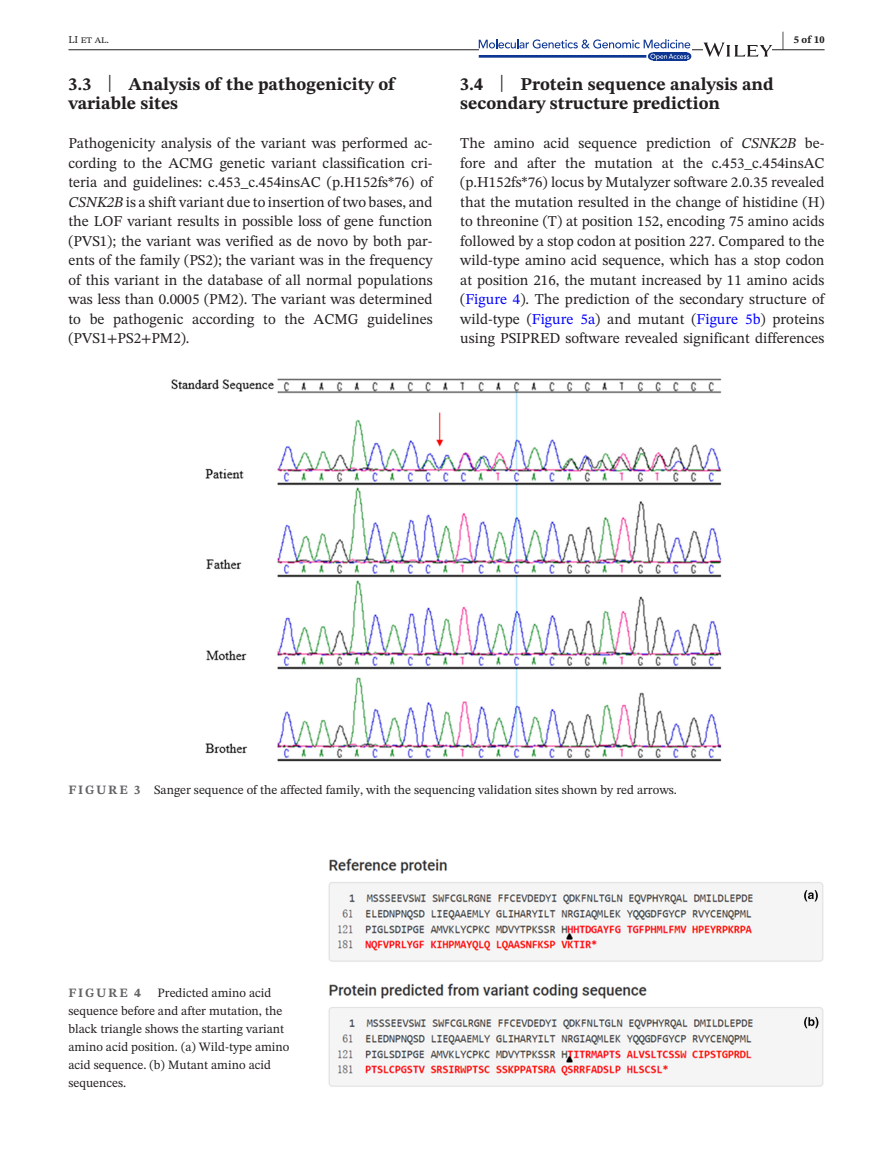
<style>
.page{position:relative;width:893px;height:1174px;background:#fff}
.page>*{position:absolute;margin:0;border:0;box-sizing:border-box;transform-origin:0 0}
.t1{font:700 21px "STIX Two Text";color:#231f20;scale:.42 1}
.t2{font:700 18px/19.5px "STIX Two Text";color:#231f20}
.t3{font:15px/19.5px "STIX Two Text";color:#231f20;text-align:justify}
.t4{font:12.75px/18px "STIX Two Text";color:#231f20}
.t5{font:700 12.75px "STIX Two Text";letter-spacing:.14em;color:#636366}
.t6{font:10.5px "STIX Two Text";color:#231f20}
.t7{font:700 10.5px "STIX Two Text";color:#231f20}
.s1{font-weight:400;font-size:23.7px}
.s2{font-style:italic}
.s3{font-family:"STIX"}
.s4{color:#00f}
.s5{font-weight:700;color:#636366}
</style>
<div class="page">
<hr style="left:68px;top:49px;width:756px;height:1px;background:#231f20">
<svg style="left:479px;top:39px;width:211px;height:21px"></svg>
<svg style="left:703px;top:43px;width:69px;height:14px"></svg>
<img style="left:171px;top:378px;width:551px;height:384px">
<img style="left:328px;top:858px;width:496px;height:229px">
<h1 class="t1" style="left:782px;top:24px;width:8px">|</h1>
<p class="t6" style="left:68px;top:32px;width:42px">LI et al.</p>
<p class="t7" style="left:794px;top:32px;width:32px">5 of 10</p>
<p class="t2" style="left:68px;top:74px;width:328px">3.3 <span class="s1">|</span> Analysis of the pathogenicity of variable sites</p>
<p class="t3" style="left:68px;top:133px;width:366px">Pathogenicity analysis of the variant was performed ac&shy;cording to the ACMG genetic variant classification cri&shy;teria and guidelines: c.453_c.454insAC (p.H152fs*76) of <span class="s2">CSNK2B</span> is a shift variant due to insertion of two bases, and the LOF variant results in possible loss of gene function (PVS1); the variant was verified as de novo by both par&shy;ents of the family (PS2); the variant was in the frequency of this variant in the database of all normal populations was less than 0.0005 (PM2). The variant was determined to be pathogenic according to the ACMG guidelines (PVS1<span class="s3">+</span>PS2<span class="s3">+</span>PM2).</p>
<p class="t2" style="left:460px;top:74px;width:315px">3.4 <span class="s1">|</span> Protein sequence analysis and secondary structure prediction</p>
<p class="t3" style="left:460px;top:133px;width:366px">The amino acid sequence prediction of <span class="s2">CSNK2B</span> be&shy;fore and after the mutation at the c.453_c.454insAC (p.H152fs*76) locus by Mutalyzer software 2.0.35 revealed that the mutation resulted in the change of histidine (H) to threonine (T) at position 152, encoding 75 amino acids followed by a stop codon at position 227. Compared to the wild-type amino acid sequence, which has a stop codon at position 216, the mutant increased by 11 amino acids (<span class="s4">Figure 4</span>). The prediction of the secondary structure of wild-type (<span class="s4">Figure 5a</span>) and mutant (<span class="s4">Figure 5b</span>) proteins using PSIPRED software revealed significant differences</p>
<p class="t4" style="left:68px;top:781px;width:610px"><span class="s5">FIGURE 3</span> Sanger sequence of the affected family, with the sequencing validation sites shown by red arrows.</p>
<p class="t4" style="left:68px;top:984px;width:223px;text-indent:89px">Predicted amino acid sequence before and after mutation, the black triangle shows the starting variant amino acid position. (a) Wild-type amino acid sequence. (b) Mutant amino acid sequences.</p>
<p class="t5" style="left:68px;top:984px;width:74px">FIGURE 4</p>
</div>
